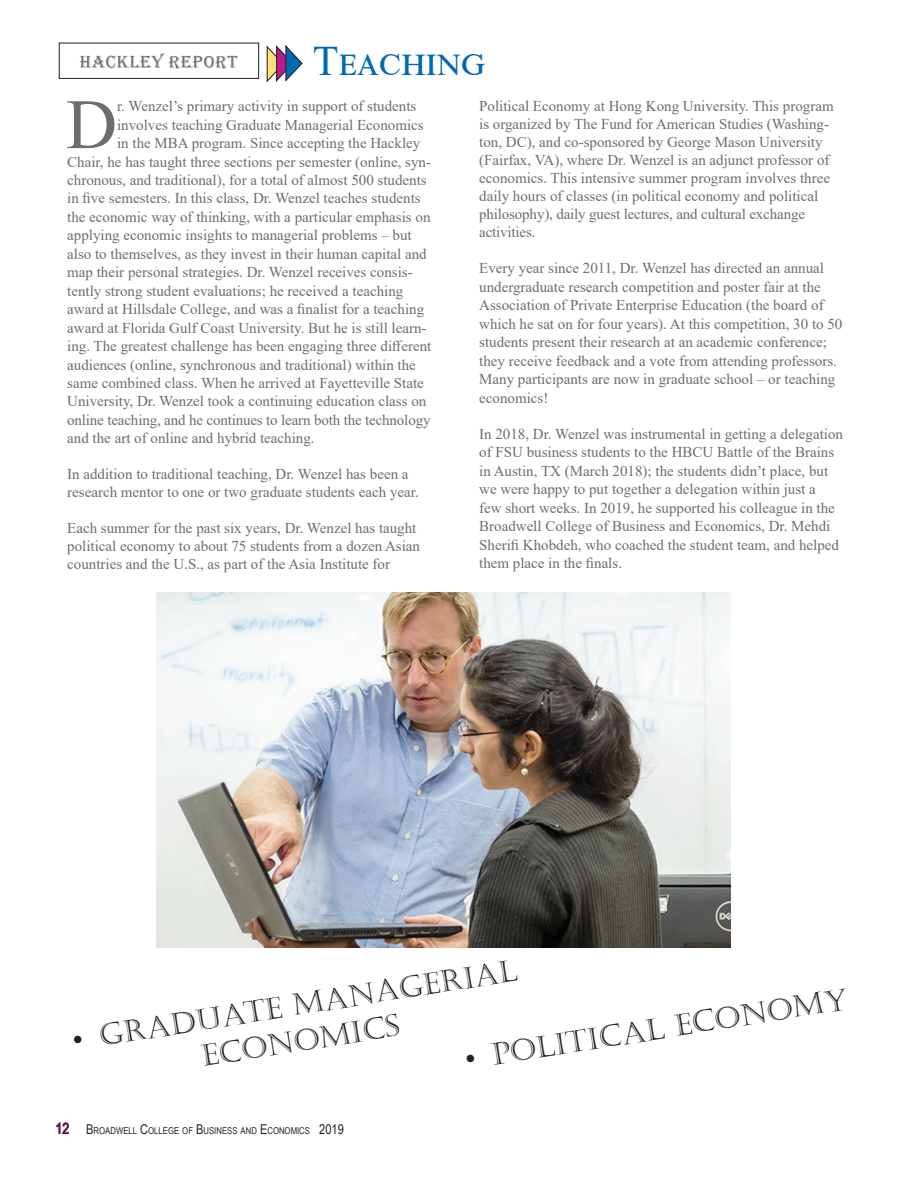
<style>
.page{position:relative;width:918px;height:1188px;background:#fff}
.page>*{position:absolute;margin:0;border:0;box-sizing:border-box;transform-origin:0 0}
.t1{font:70.8px "Times New Roman";color:#6c6d70}
.t2{font:42px "Times New Roman";letter-spacing:.035em;color:#0168b3}
.t3{font:30px/36px "Castellar";color:#231f20;text-align:center}
.t4{font:18px "Algerian";color:#6c6d70}
.t5{font:15px/18.5px "Times New Roman";color:#6c6d70}
.t6{font:9.45px "Arial Narrow";color:#231f20}
.s1{font-size:15px}
.s2{font-size:13.5px}
</style>
<div class="page">
<svg style="left:56px;top:1122px;width:13px;height:12px"></svg>
<div style="left:59px;top:43px;width:200px;height:36px;border:1px solid #231f20"></div>
<img style="left:156px;top:593px;width:575px;height:354px">
<svg style="left:267px;top:45px;width:36px;height:37px"></svg>
<p class="t4" style="left:80px;top:52px;width:14px">HACKLEY</p>
<p class="t4" style="left:169px;top:52px;width:13px">REPORT</p>
<h2 class="t2" style="left:313px;top:31px;width:174px">Teaching</h2>
<h1 class="t1" style="left:66px;top:74px;width:53px">D</h1>
<p class="t5" style="left:117px;top:96px;width:301px">r. Wenzel’s primary activity in support of students</p>
<p class="t5" style="left:479px;top:96px;width:356px;line-height:18px">Political Economy at Hong Kong University. This program is organized by The Fund for American Studies (Washing&shy;ton, DC), and co-sponsored by George Mason University (Fairfax, VA), where Dr. Wenzel is an adjunct professor of economics. This intensive summer program involves three daily hours of classes (in political economy and political philosophy), daily guest lectures, and cultural exchange activities.</p>
<p class="t5" style="left:479px;top:259px;width:365px">Every year since 2011, Dr. Wenzel has directed an annual undergraduate research competition and poster fair at the Association of Private Enterprise Education (the board of which he sat on for four years). At this competition, 30 to 50 students present their research at an academic conference; they receive feedback and a vote from attending professors.<br>Many participants are now in graduate school – or teaching economics!</p>
<p class="t5" style="left:479px;top:424px;width:365px">In 2018, Dr. Wenzel was instrumental in getting a delegation of FSU business students to the HBCU Battle of the Brains in Austin, TX (March 2018); the students didn’t place, but we were happy to put together a delegation within just a<br>few short weeks. In 2019, he supported his colleague in the Broadwell College of Business and Economics, Dr. Mehdi Sherifi Khobdeh, who coached the student team, and helped them place in the finals.</p>
<p class="t5" style="left:117px;top:115px;width:308px">involves teaching Graduate Managerial Economics</p>
<p class="t5" style="left:117px;top:133px;width:305px">in the MBA program. Since accepting the Hackley</p>
<p class="t5" style="left:67px;top:152px;width:365px">Chair, he has taught three sections per semester (online, syn-</p>
<p class="t5" style="left:67px;top:170px;width:361px">chronous, and traditional), for a total of almost 500 students</p>
<p class="t5" style="left:67px;top:189px;width:355px">in five semesters. In this class, Dr. Wenzel teaches students</p>
<p class="t5" style="left:67px;top:207px;width:365px">the economic way of thinking, with a particular emphasis on</p>
<p class="t5" style="left:67px;top:226px;width:346px">applying economic insights to managerial problems – but</p>
<p class="t5" style="left:67px;top:244px;width:361px">also to themselves, as they invest in their human capital and</p>
<p class="t5" style="left:67px;top:263px;width:347px">map their personal strategies. Dr. Wenzel receives consis-</p>
<p class="t5" style="left:67px;top:281px;width:338px">tently strong student evaluations; he received a teaching</p>
<p class="t5" style="left:67px;top:299px;width:359px">award at Hillsdale College, and was a finalist for a teaching</p>
<p class="t5" style="left:67px;top:318px;width:361px">award at Florida Gulf Coast University. But he is still learn-</p>
<p class="t5" style="left:67px;top:336px;width:366px">ing. The greatest challenge has been engaging three different</p>
<p class="t5" style="left:67px;top:355px;width:350px">audiences (online, synchronous and traditional) within the</p>
<p class="t5" style="left:67px;top:373px;width:358px">same combined class. When he arrived at Fayetteville State</p>
<p class="t5" style="left:67px;top:392px;width:361px">University, Dr. Wenzel took a continuing education class on</p>
<p class="t5" style="left:67px;top:410px;width:365px">online teaching, and he continues to learn both the technology</p>
<p class="t5" style="left:67px;top:429px;width:249px">and the art of online and hybrid teaching.</p>
<p class="t5" style="left:67px;top:465px;width:353px;line-height:18px">In addition to traditional teaching, Dr. Wenzel has been a research mentor to one or two graduate students each year.</p>
<p class="t5" style="left:67px;top:519px;width:354px;line-height:18px">Each summer for the past six years, Dr. Wenzel has taught political economy to about 75 students from a dozen Asian countries and the U.S., as part of the Asia Institute for</p>
<h3 class="t3" style="left:70px;top:1023px;width:451px;rotate:-9deg">• GRADUATE MANAGERIAL<br>ECONOMICS</h3>
<h3 class="t3" style="left:462px;top:1042px;width:389px;rotate:-9deg">• POLITICAL ECONOMY</h3>
<p class="t6" style="left:56px;top:1123px;width:290px"><span class="s1">12</span> <span class="s2">B</span>ROADWELL <span class="s2">C</span>OLLEGE OF <span class="s2">B</span>USINESS AND <span class="s2">E</span>CONOMICS <span class="s2">2019</span></p>
</div>
